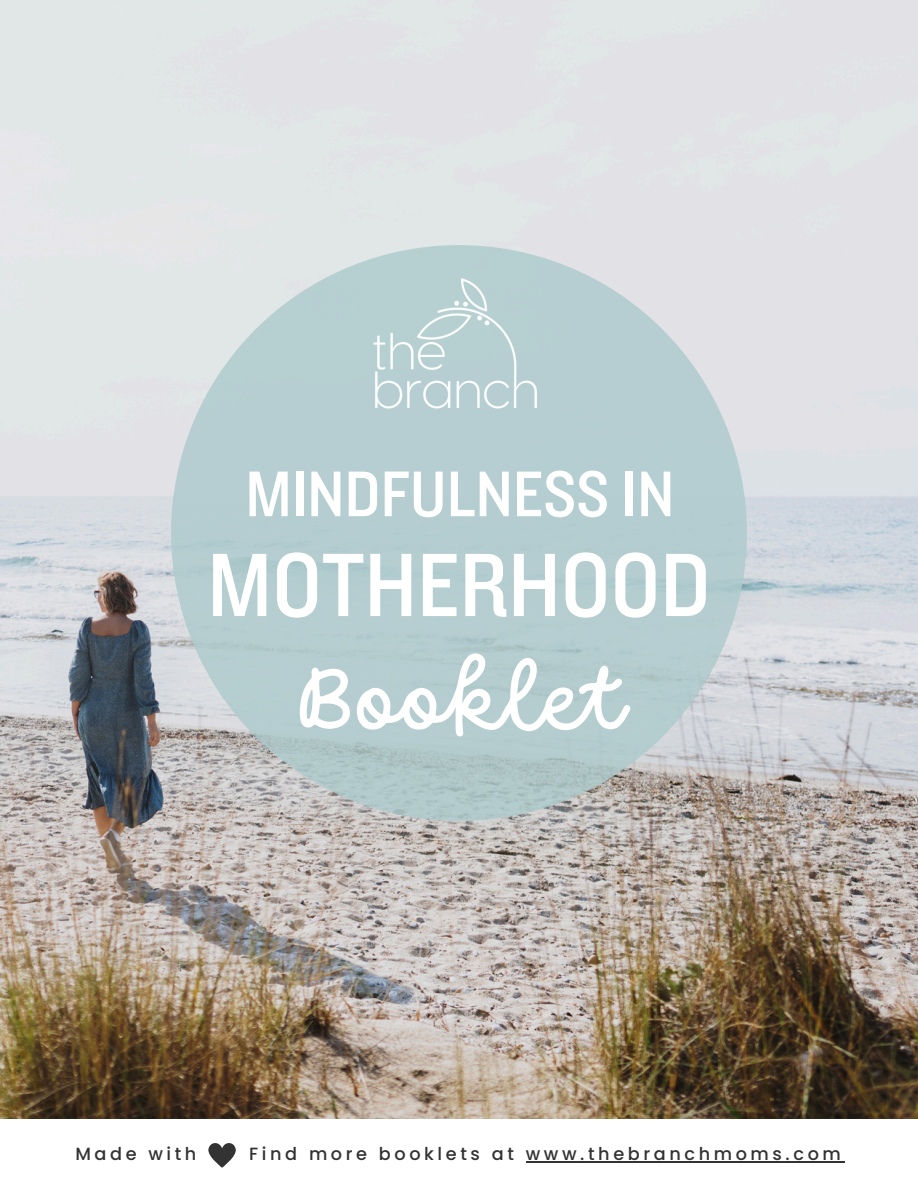
<style>
.page{position:relative;width:918px;height:1188px;background:#fff}
.page>*{position:absolute;margin:0;border:0;box-sizing:border-box;transform-origin:0 0}
.t1{font:95.4px "DO Script Regular";color:#fff}
.t2{font:93.45px "Knockout 30";color:#fff}
.t3{font:66.9px "Knockout 30";color:#fff}
.t4{font:500 17.7px "Poppins";letter-spacing:.205em;color:#333}
</style>
<div class="page">
<img style="left:0;top:0;width:918px;height:1119px">
<svg style="left:171px;top:245px;width:576px;height:576px;background:#bbcdcf"></svg>
<img style="left:360px;top:272px;width:191px;height:147px">
<hr style="left:526px;top:1161px;width:319px;height:1px;background:#333">
<svg style="left:208px;top:1143px;width:28px;height:25px"></svg>
<p class="t3" style="left:245px;top:452px;width:431px">MINDFULNESS IN</p>
<h2 class="t2" style="left:207px;top:526px;width:505px">MOTHERHOOD</h2>
<h3 class="t1" style="left:291px;top:643px;width:337px">Booklet</h3>
<h1 class="t4" style="left:75px;top:1141px;width:123px">Made with</h1>
<h1 class="t4" style="left:249px;top:1141px;width:593px">Find more booklets at www.thebranchmoms.com</h1>
</div>
